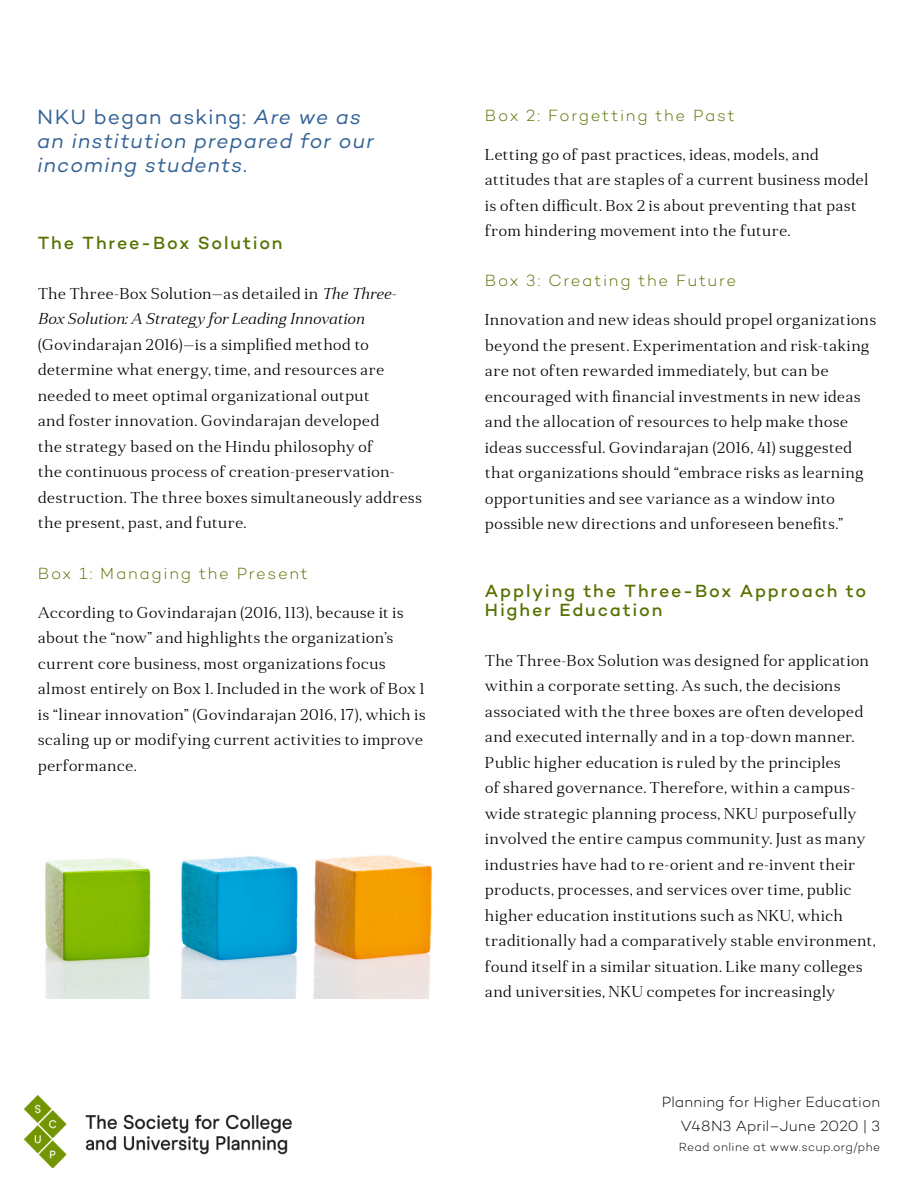
<style>
.page{position:relative;width:918px;height:1188px;background:#fff}
.page>*{position:absolute;margin:0;border:0;box-sizing:border-box;transform-origin:0 0}
.t1{font:italic 21px/24px "Campton";letter-spacing:.05em;color:#326295}
.t2{font:500 18px/19.5px "Campton";letter-spacing:.1em;color:#577200}
.t3{font:300 16.5px "Campton";letter-spacing:.105em;color:#577200}
.t4{font:300 15.75px/25.5px "Anglecia Pro Text";color:#000}
.t5{font:italic 300 15.75px/25.5px "Anglecia Pro Text";letter-spacing:-.005em;color:#000}
.t6{font:300 15px "Campton";letter-spacing:.01em;color:#000}
.t7{font:300 12px "Campton";letter-spacing:.03em;color:#000}
.s1{font-style:normal}
</style>
<div class="page">
<img style="left:25px;top:1095px;width:266px;height:73px">
<img style="left:45px;top:855px;width:387px;height:144px">
<h3 class="t1" style="left:37px;top:105px;width:338px"><span class="s1">NKU began asking:</span> Are we as an institution prepared for our incoming students.</h3>
<p class="t2" style="left:38px;top:233px;width:246px">The Three-Box Solution</p>
<p class="t5" style="left:38px;top:280px;width:360px"><span class="s1">The Three-Box Solution—as detailed in</span> The Three-<br>Box Solution: A Strategy for Leading Innovation</p>
<p class="t4" style="left:38px;top:331px;width:386px">(Govindarajan 2016)—is a simplifed method to determine what energy, time, and resources are needed to meet optimal organizational output<br>and foster innovation. Govindarajan developed<br>the strategy based on the Hindu philosophy of<br>the continuous process of creation-preservation&shy;destruction. The three boxes simultaneously address the present, past, and future.</p>
<p class="t3" style="left:38px;top:563px;width:272px">Box 1: Managing the Present</p>
<p class="t4" style="left:38px;top:599px;width:390px">According to Govindarajan (2016, 113), because it is about the “now” and highlights the organization’s current core business, most organizations focus almost entirely on Box 1. Included in the work of Box 1 is “linear innovation” (Govindarajan 2016, 17), which is scaling up or modifying current activities to improve performance.</p>
<p class="t3" style="left:485px;top:105px;width:252px">Box 2: Forgetting the Past</p>
<p class="t4" style="left:485px;top:141px;width:385px">Letting go of past practices, ideas, models, and attitudes that are staples of a current business model is often difcult. Box 2 is about preventing that past from hindering movement into the future.</p>
<p class="t3" style="left:485px;top:271px;width:253px">Box 3: Creating the Future</p>
<p class="t4" style="left:485px;top:307px;width:393px">Innovation and new ideas should propel organizations beyond the present. Experimentation and risk-taking are not often rewarded immediately, but can be encouraged with fnancial investments in new ideas and the allocation of resources to help make those ideas successful. Govindarajan (2016, 41) suggested that organizations should “embrace risks as learning opportunities and see variance as a window into possible new directions and unforeseen benefts.”</p>
<p class="t2" style="left:485px;top:581px;width:383px">Applying the Three-Box Approach to<br>Higher Education</p>
<p class="t4" style="left:485px;top:648px;width:392px">The Three-Box Solution was designed for application within a corporate setting. As such, the decisions associated with the three boxes are often developed and executed internally and in a top-down manner.<br>Public higher education is ruled by the principles<br>of shared governance. Therefore, within a campus&shy;wide strategic planning process, NKU purposefully involved the entire campus community. Just as many industries have had to re-orient and re-invent their products, processes, and services over time, public higher education institutions such as NKU, which traditionally had a comparatively stable environment, found itself in a similar situation. Like many colleges and universities, NKU competes for increasingly</p>
<p class="t6" style="left:662px;top:1093px;width:220px">Planning for Higher Education</p>
<p class="t6" style="left:681px;top:1117px;width:201px">V48N3 April–June 2020 | 3</p>
<p class="t7" style="left:679px;top:1139px;width:203px">Read online at www.scup.org/phe</p>
</div>
